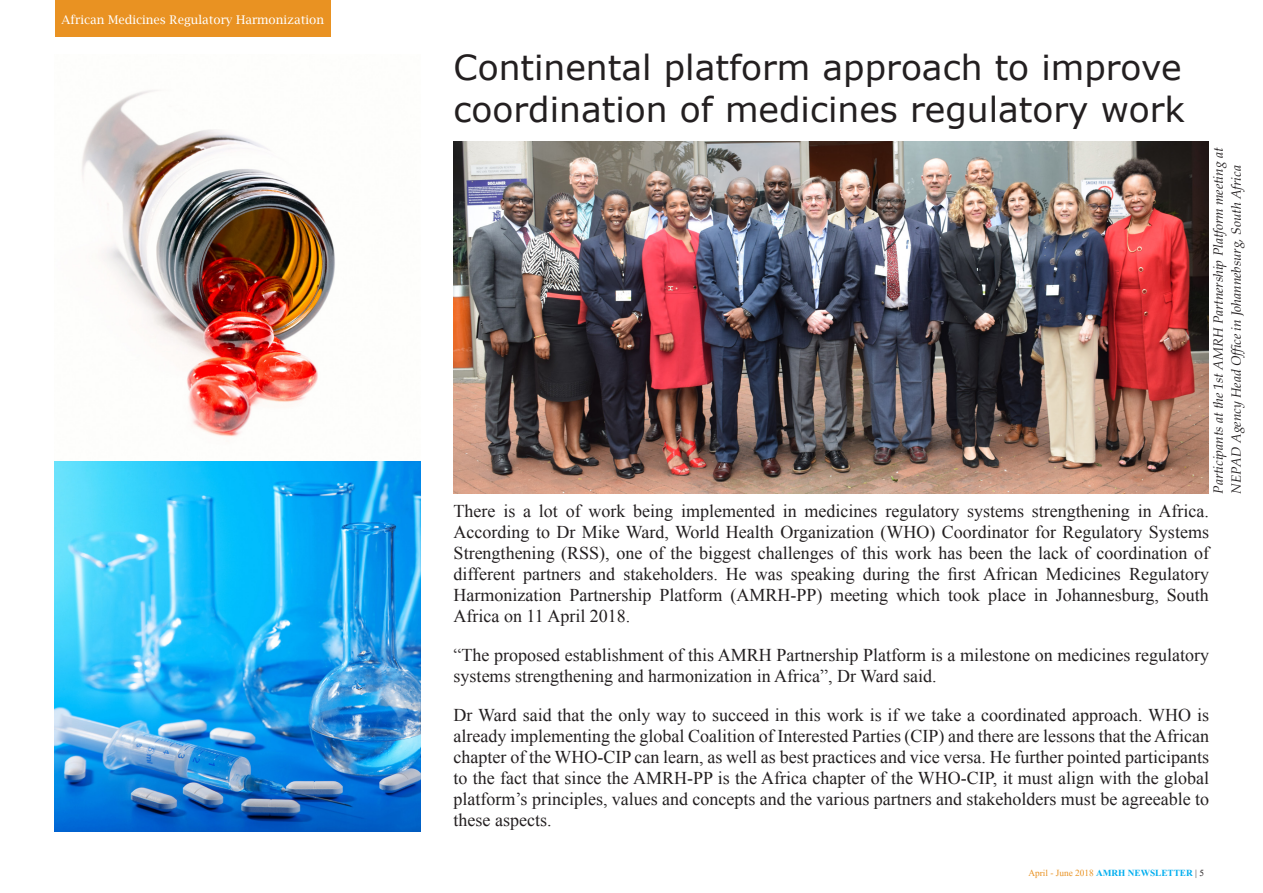
<style>
.page{position:relative;width:1263px;height:893px;background:#fff}
.page>*{position:absolute;margin:0;border:0;box-sizing:border-box;transform-origin:0 0}
.t1{font:34.5px/41.4px "MS Reference Sans Serif";color:#231f20}
.t2{font:18px/21px "Times New Roman";color:#231f20;text-align:justify}
.t3{font:italic 13.5px/18px "Book Antiqua";color:#231f20}
.t4{font:12px "Lucida Bright";color:#fff}
.t5{font:12px "Kokila";color:#e99222}
.s1{font-weight:700;color:#00aeef}
.s2{color:#231f20}
</style>
<div class="page">
<div style="left:55px;top:1px;width:275px;height:36px;background:#e99222"></div>
<img style="left:54px;top:90px;width:366px;height:741px">
<img style="left:454px;top:142px;width:755px;height:352px">
<p class="t4" style="left:61px;top:13px;width:264px">African Medicines Regulatory Harmonization</p>
<p class="t1" style="left:454px;top:46px;width:733px">Continental platform approach to improve coordination of medicines regulatory work</p>
<p class="t3" style="left:1209px;top:494px;width:347px;rotate:-90deg">Participants at the 1st AMRH Partnership Platform meeting at<br>NEPAD Agency Head Office in Johannebsurg, South Africa</p>
<p class="t2" style="left:454px;top:499px;width:757px">There is a lot of work being implemented in medicines regulatory systems strengthening in Africa.<br>According to Dr Mike Ward, World Health Organization (WHO) Coordinator for Regulatory Systems Strengthening (RSS), one of the biggest challenges of this work has been the lack of coordination of different partners and stakeholders. He was speaking during the first African Medicines Regulatory Harmonization Partnership Platform (AMRH-PP) meeting which took place in Johannesburg, South Africa on 11 April 2018.</p>
<p class="t2" style="left:454px;top:643px;width:757px">“The proposed establishment of this AMRH Partnership Platform is a milestone on medicines regulatory systems strengthening and harmonization in Africa”, Dr Ward said.</p>
<p class="t2" style="left:454px;top:703px;width:757px">Dr Ward said that the only way to succeed in this work is if we take a coordinated approach. WHO is already implementing the global Coalition of Interested Parties (CIP) and there are lessons that the African chapter of the WHO-CIP can learn, as well as best practices and vice versa. He further pointed participants to the fact that since the AMRH-PP is the Africa chapter of the WHO-CIP, it must align with the global platform’s principles, values and concepts and the various partners and stakeholders must be agreeable to these aspects.</p>
<p class="t5" style="left:1028px;top:866px;width:177px">April - June 2018 <span class="s1">AMRH NEWSLETTER</span> <span class="s2">| 5</span></p>
</div>
